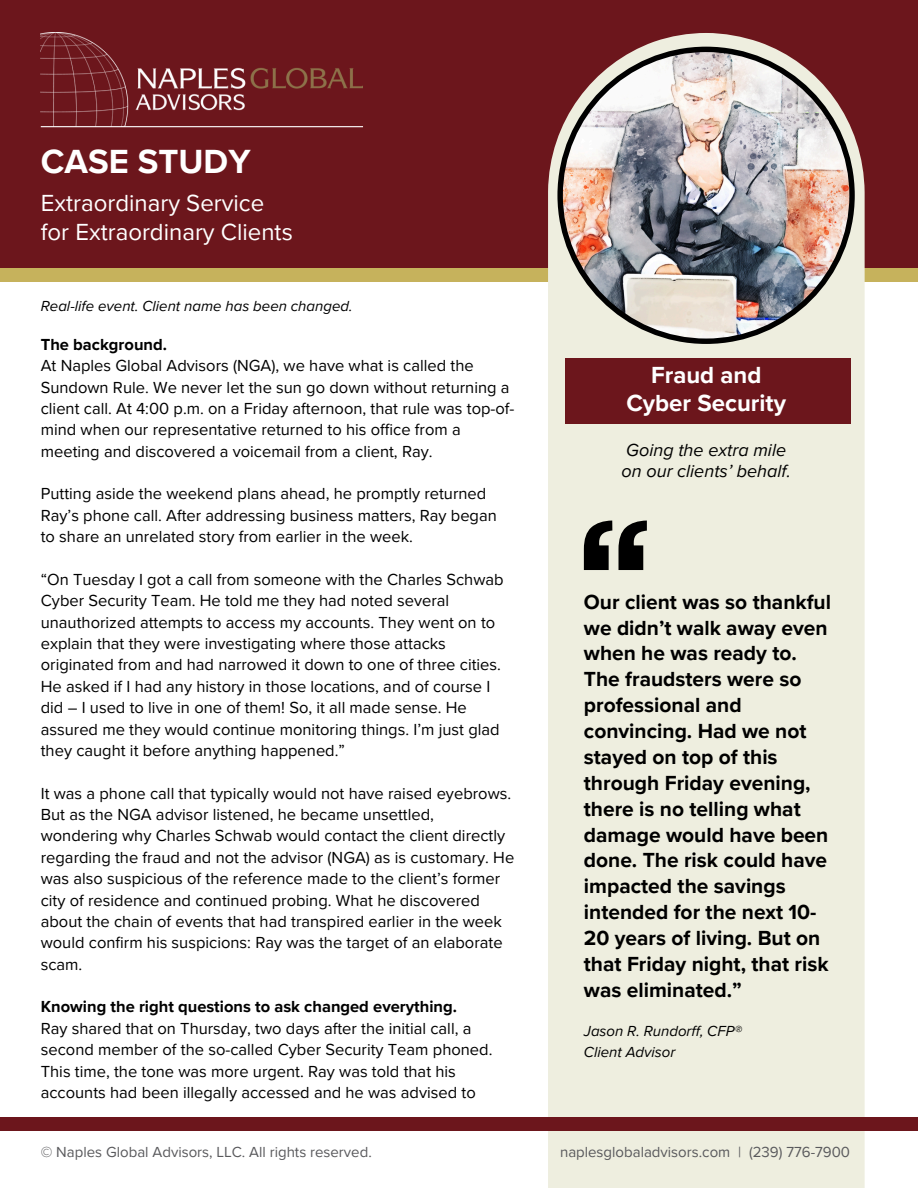
<style>
.page{position:relative;width:918px;height:1188px;background:#fff}
.page>*{position:absolute;margin:0;border:0;box-sizing:border-box;transform-origin:0 0}
.t1{font:700 34.5px "Proxima Nova";color:#fff}
.t2{font:24px/28.2px "Proxima Nova";color:#fff}
.t3{font:700 24px/28.2px "Proxima Nova";color:#fff;text-align:center}
.t4{font:700 21px/25.8px "Proxima Nova";color:#000}
.t5{font:italic 18px/21.3px "Proxima Nova";color:#000}
.t6{font:16.5px/21.3px "Proxima Nova";color:#000}
.t7{font:15px "Proxima Nova";color:#59595c}
.t8{font:italic 15px "Proxima Nova";color:#000}
.s1{font-weight:700}
</style>
<div class="page">
<div style="left:0;top:0;width:918px;height:268px;background:#6c161c"></div>
<div style="left:0;top:268px;width:918px;height:13px;background:#c6b25c"></div>
<img style="left:41px;top:33px;width:322px;height:93px">
<hr style="left:41px;top:126px;width:322px;height:1px;background:#fff">
<div style="left:548px;top:33px;width:317px;height:1155px;background:#eeeedf"></div>
<svg style="left:584px;top:521px;width:63px;height:49px;background:#52524d"></svg>
<div style="left:0;top:1117px;width:918px;height:14px;background:#6c161c"></div>
<img style="left:557px;top:47px;width:298px;height:297px">
<div style="left:565px;top:358px;width:285px;height:66px;background:#6c161c"></div>
<p class="t1" style="left:41px;top:141px;width:211px">CASE STUDY</p>
<h1 class="t2" style="left:41px;top:190px;width:254px">Extraordinary Service for Extraordinary Clients</h1>
<p class="t8" style="left:41px;top:297px;width:313px">Real-life event. Client name has been changed.</p>
<p class="t6" style="left:41px;top:334px;width:475px"><span class="s1">The background.<br></span>At Naples Global Advisors (NGA), we have what is called the Sundown Rule. We never let the sun go down without returning a client call. At 4:00 p.m. on a Friday afternoon, that rule was top-of&shy;mind when our representative returned to his office from a meeting and discovered a voicemail from a client, Ray.</p>
<h2 class="t6" style="left:41px;top:484px;width:458px">Putting aside the weekend plans ahead, he promptly returned<br>Ray’s phone call. After addressing business matters, Ray began to share an unrelated story from earlier in the week.</h2>
<h5 class="t6" style="left:41px;top:569px;width:464px">“On Tuesday I got a call from someone with the Charles Schwab Cyber Security Team. He told me they had noted several unauthorized attempts to access my accounts. They went on to explain that they were investigating where those attacks originated from and had narrowed it down to one of three cities.<br>He asked if I had any history in those locations, and of course I did – I used to live in one of them! So, it all made sense. He assured me they would continue monitoring things. I’m just glad they caught it before anything happened.”</h5>
<p class="t6" style="left:41px;top:783px;width:475px">It was a phone call that typically would not have raised eyebrows.<br>But as the NGA advisor listened, he became unsettled, wondering why Charles Schwab would contact the client directly regarding the fraud and not the advisor (NGA) as is customary. He was also suspicious of the reference made to the client’s former city of residence and continued probing. What he discovered about the chain of events that had transpired earlier in the week would confirm his suspicions: Ray was the target of an elaborate scam.</p>
<h4 class="t6" style="left:41px;top:997px;width:453px"><span class="s1">Knowing the right questions to ask changed everything.<br></span>Ray shared that on Thursday, two days after the initial call, a second member of the so-called Cyber Security Team phoned.<br>This time, the tone was more urgent. Ray was told that his accounts had been illegally accessed and he was advised to</h4>
<p class="t3" style="left:626px;top:362px;width:161px">Fraud and<br>Cyber Security</p>
<p class="t5" style="left:622px;top:439px;width:171px">Going the extra mile on our clients’ behalf.</p>
<p class="t4" style="left:584px;top:589px;width:249px">Our client was so thankful we didn’t walk away even when he was ready to.<br>The fraudsters were so professional and convincing. Had we not stayed on top of this through Friday evening, there is no telling what damage would have been done. The risk could have impacted the savings intended for the next 10-<br>20 years of living. But on that Friday night, that risk was eliminated.”</p>
<h5 class="t8" style="left:584px;top:1023px;width:160px">Jason R. Rundorff, CFP®</h5>
<h5 class="t8" style="left:584px;top:1043px;width:93px">Client Advisor</h5>
<h5 class="t7" style="left:41px;top:1143px;width:333px">© Naples Global Advisors, LLC. All rights reserved.</h5>
<h5 class="t7" style="left:560px;top:1143px;width:292px">naplesglobaladvisors.com | (239) 776-7900</h5>
</div>
